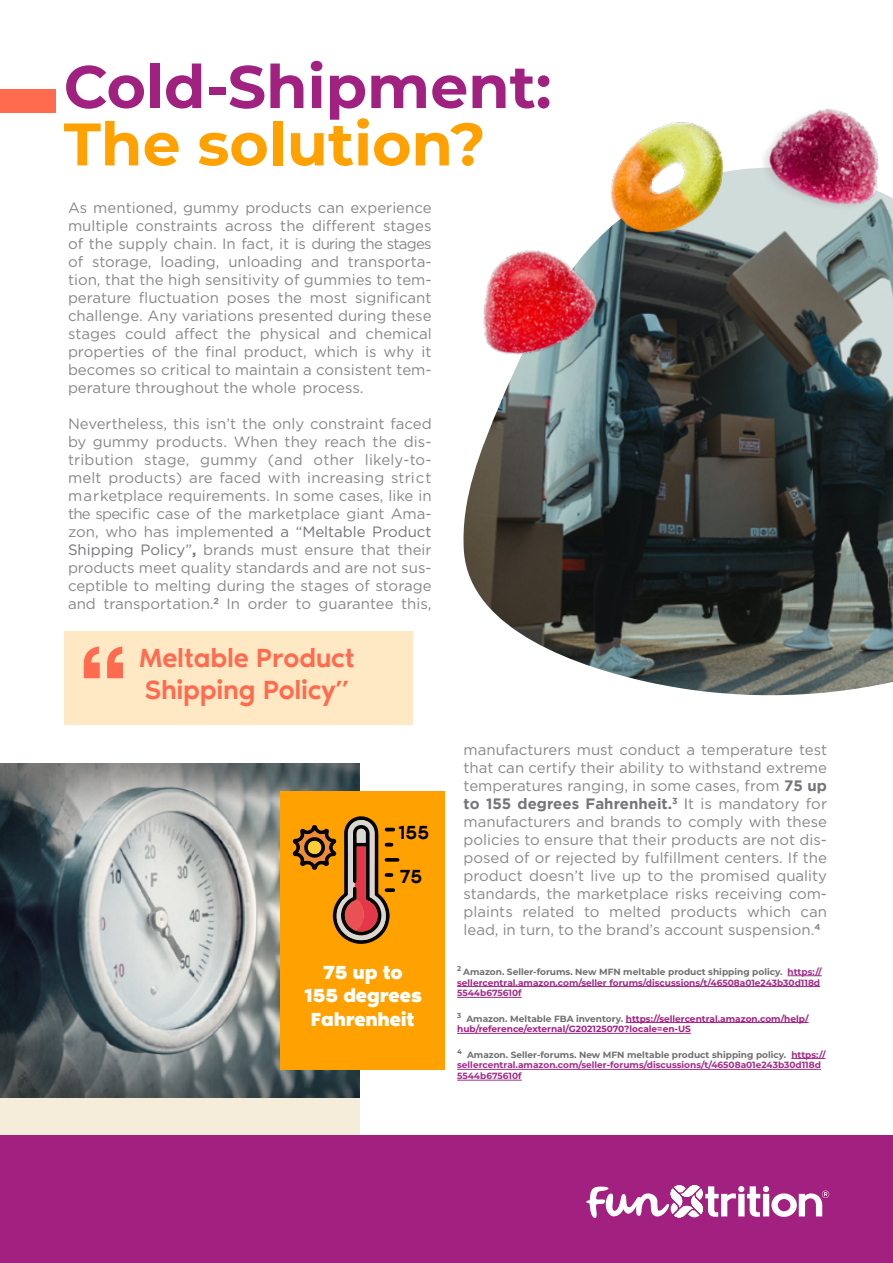
<style>
.page{position:relative;width:893px;height:1263px;background:#fff}
.page>*{position:absolute;margin:0;border:0;box-sizing:border-box;transform-origin:0 0}
.t1{font:700 60px "Montserrat";color:#a12180}
.t2{font:700 60px "Montserrat";color:#ffa100}
.t3{font:500 27px/32.4px "Noir Pro";letter-spacing:-.01em;color:#ff6b4f}
.t4{font:700 19.5px/23.4px "Noir Pro";letter-spacing:-.01em;color:#fff;text-align:center}
.t5{font:500 19.5px "Noir Pro";color:#000}
.t6{font:15px/18px "Gotham";color:#888;text-align:justify}
.t7{font:700 9px/10.8px "Montserrat";color:#a02c86}
.t8{font:700 9px/10.8px "Montserrat";color:#a12180}
.s1{color:#75757a}
.s2{font-weight:700;color:#75757a}
.s3{color:#706f6f}
</style>
<div class="page">
<div style="left:0;top:1097px;width:359px;height:38px;background:#f5edd9"></div>
<img style="left:0;top:763px;width:359px;height:334px">
<div style="left:64px;top:631px;width:349px;height:94px;background:#ffe9c5"></div>
<img style="left:463px;top:221px;width:430px;height:475px">
<div style="left:0;top:1135px;width:893px;height:128px;background:#a12080"></div>
<svg style="left:586px;top:1185px;width:243px;height:33px"></svg>
<hr style="left:788px;top:975px;width:34px;height:1px;background:#a02c86">
<hr style="left:457px;top:986px;width:363px;height:1px;background:#a02c86">
<hr style="left:457px;top:997px;width:65px;height:1px;background:#a02c86">
<hr style="left:626px;top:1022px;width:183px;height:1px;background:#a12180">
<hr style="left:457px;top:1033px;width:234px;height:1px;background:#a12180">
<hr style="left:791px;top:1058px;width:34px;height:1px;background:#a02c86">
<hr style="left:457px;top:1069px;width:364px;height:1px;background:#a02c86">
<hr style="left:457px;top:1080px;width:65px;height:1px;background:#a02c86">
<div style="left:0;top:89px;width:55px;height:24px;background:#ff6b4f"></div>
<img style="left:766px;top:109px;width:127px;height:112px">
<img style="left:611px;top:122px;width:155px;height:165px">
<img style="left:463px;top:185px;width:207px;height:231px">
<div style="left:281px;top:791px;width:164px;height:279px;background:#ffa100"></div>
<svg style="left:292px;top:816px;width:107px;height:128px"></svg>
<div style="left:308px;top:840px;width:13px;height:14px;background:#fdcf36;border-radius:50%"></div>
<svg style="left:84px;top:646px;width:39px;height:32px"></svg>
<h1 class="t1" style="left:64px;top:43px;width:489px">Cold-Shipment:</h1>
<h1 class="t2" style="left:64px;top:101px;width:423px">The solution?</h1>
<p class="t6" style="left:68px;top:198px;width:365px">As mentioned, gummy products can experience multiple constraints across the different stages of the supply chain. In fact, it is during the stages of storage, loading, unloading and transporta&shy;tion, that the high sensitivity of gummies to tem&shy;perature fluctuation poses the most significant challenge. Any variations presented during these stages could affect the physical and chemical properties of the final product, which is why it becomes so critical to maintain a consistent tem&shy;perature throughout the whole process.</p>
<p class="t6" style="left:68px;top:414px;width:365px">Nevertheless, this isn’t the only constraint faced by gummy products. When they reach the dis&shy;tribution stage, gummy (and other likely-to&shy;melt products) are faced with increasing strict marketplace requirements. In some cases, like in the specific case of the marketplace giant Ama&shy;zon, who has implemente<span class="s1">d a “Meltable Product Shipping Policy”</span><span class="s2">,</span> brands must ensure that their products meet quality standards and are not sus&shy;ceptible to melting during the stages of storage and transportation.<sup>2</sup> In order to guarantee this,</p>
<h2 class="t3" style="left:139px;top:640px;width:217px">Meltable Product<br>Shipping Policy”</h2>
<h3 class="t5" style="left:398px;top:818px;width:33px">155</h3>
<h3 class="t5" style="left:399px;top:861px;width:24px">75</h3>
<h3 class="t4" style="left:304px;top:959px;width:120px">75 up to<br>155 degrees<br>Fahrenheit</h3>
<p class="t6" style="left:463px;top:741px;width:365px">manufacturers must conduct a temperature test that can certify their ability to withstand extreme temperatures ranging, in some cases, from <span class="s2">75 up to 155 degrees Fahrenheit.</span><sup>3</sup> <span class="s1">I</span>t is mandatory for manufacturers and brands to comply with these policies to ensure that their products are not dis&shy;posed of or rejected by fulfillment centers. If the product doesn’t live up to the promised quality standards, the marketplace risks receiving com&shy;plaints related to melted products which can lead, in turn, to the brand’s account suspension.<sup>4</sup></p>
<p class="t7" style="left:457px;top:966px;width:366px"><sup>2</sup> <span class="s3">Amazon. Seller-forums. New MFN meltable product shipping policy.</span> https:// sellercentral.amazon.com/seller forums/discussions/t/46508a01e243b30d118d<br>5544b675610f</p>
<p class="t8" style="left:457px;top:1012px;width:353px"><sup>3</sup> <span class="s3">Amazon. Meltable FBA inventory.</span> https://sellercentral.amazon.com/help/ hub/reference/external/G202125070?locale=en-US</p>
<p class="t7" style="left:457px;top:1048px;width:370px"><sup>4</sup> <span class="s3">Amazon. Seller-forums. New MFN meltable product shipping policy.</span> https:// sellercentral.amazon.com/seller-forums/discussions/t/46508a01e243b30d118d<br>5544b675610f</p>
</div>
